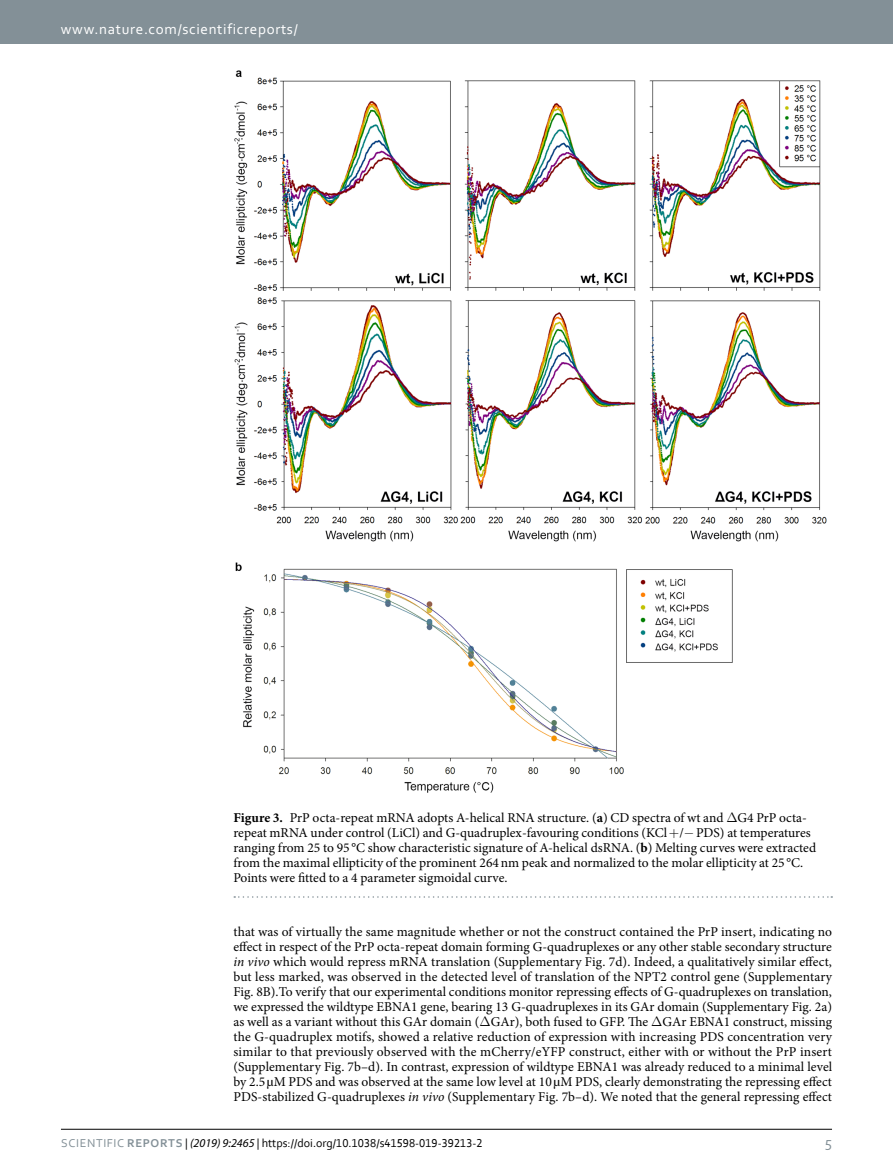
<style>
.page{position:relative;width:893px;height:1174px;background:#fff}
.page>*{position:absolute;margin:0;border:0;box-sizing:border-box;transform-origin:0 0}
.t1{font:15px "Corbel 2";letter-spacing:.045em;color:#fff}
.t2{font:15px "Corbel 2";color:#839097}
.t3{font:13.5px/15px "Minion Pro";color:#000;text-align:justify}
.t4{font:12px "Corbel";color:#000}
.s1{font-weight:700}
.s2{font-style:italic}
.s3{font-family:"STIX General"}
.s4{font-family:"Corbel 2";color:#839097}
.s5{font-family:"Corbel Bold 2";color:#839097}
.s6{font-family:"Corbel 2"}
.s7{font-family:"Myriad Pro";font-style:italic}
</style>
<div class="page">
<hr style="left:61px;top:1129px;width:771px;height:1px;background:#000">
<div style="left:0;top:0;width:893px;height:43px;background:#839097"></div>
<img style="left:234px;top:70px;width:593px;height:723px">
<svg style="left:234px;top:896px;width:598px;height:1px"></svg>
<p class="t1" style="left:61px;top:19px;width:238px">www.nature.com/scientificreports/</p>
<p class="t3" style="left:233px;top:810px;width:584px;text-align:left"><span class="s1">Figure 3.</span> PrP octa-repeat mRNA adopts A-helical RNA structure. (<span class="s1">a</span>) CD spectra of wt and G4 PrP octa&shy;repeat mRNA under control (LiCl) and G-quadruplex-favouring conditions (KCl /−PDS) at temperatures ranging from 25 to 95 °C show characteristic signature of A-helical dsRNA. (<span class="s1">b</span>) Melting curves were extracted from the maximal ellipticity of the prominent 264nm peak and normalized to the molar ellipticity at 25 °C.<br>Points were fitted to a 4 parameter sigmoidal curve.</p>
<p class="t3" style="left:233px;top:924px;width:600px">that was of virtually the same magnitude whether or not the construct contained the PrP insert, indicating no effect in respect of the PrP octa-repeat domain forming G-quadruplexes or any other stable secondary structure <span class="s2">in vivo</span> which would repress mRNA translation (Supplementary Fig. 7d). Indeed, a qualitatively similar effect, but less marked, was observed in the detected level of translation of the NPT2 control gene (Supplementary Fig. 8B).To verify that our experimental conditions monitor repressing effects of G-quadruplexes on translation, we expressed the wildtype EBNA1 gene, bearing 13 G-quadruplexes in its GAr domain (Supplementary Fig. 2a) as well as a variant without this GAr domain ( GAr), both fused to GFP. The GAr EBNA1 construct, missing the G-quadruplex motifs, showed a relative reduction of expression with increasing PDS concentration very similar to that previously observed with the mCherry/eYFP construct, either with or without the PrP insert (Supplementary Fig. 7b–d). In contrast, expression of wildtype EBNA1 was already reduced to a minimal level by 2.5<span class="s3">µ</span>M PDS and was observed at the same low level at 10 <span class="s3">µ</span>M PDS, clearly demonstrating the repressing effect PDS-stabilized G-quadruplexes <span class="s2">in vivo</span> (Supplementary Fig. 7b–d). We noted that the general repressing effect</p>
<p class="t4" style="left:61px;top:1135px;width:423px"><span class="s4">Scientific</span> <span class="s5">REPORTS</span> <span class="s6">|</span> <span class="s7">(2019) 9:2465</span> <span class="s6">|</span> https://doi.org/10.1038/s41598-019-39213-2</p>
<p class="t2" style="left:825px;top:1132px;width:9px">5</p>
</div>
